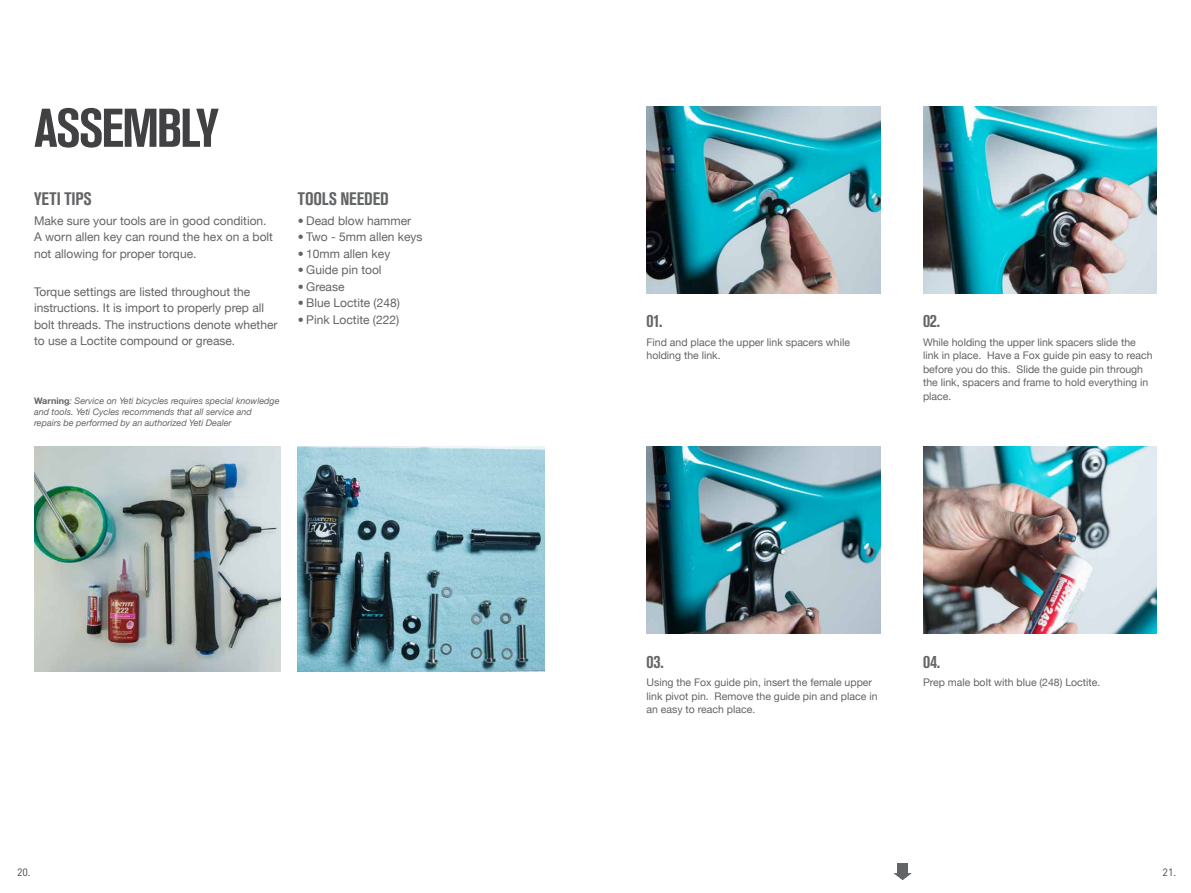
<style>
.page{position:relative;width:1191px;height:893px;background:#fff}
.page>*{position:absolute;margin:0;border:0;box-sizing:border-box;transform-origin:0 0}
.t1{font:700 condensed 54px "Akzidenz Grotesk Std";letter-spacing:-.04em;color:#414042}
.t2{font:700 condensed 18px "Akzidenz Grotesk Std";color:#636466}
.t3{font:12px/16.5px "Helvetica Neue";color:#636466}
.t4{font:10.5px/13.5px "Helvetica Neue";color:#636466}
.t5{font:10.5px "DIN";color:#414042}
.t6{font:italic 9px/10.8px "Helvetica Neue";color:#636466}
.s1{font-weight:700;font-style:normal}
</style>
<div class="page">
<img style="left:34px;top:446px;width:247px;height:226px">
<img style="left:646px;top:106px;width:234px;height:187px">
<img style="left:923px;top:106px;width:234px;height:187px">
<img style="left:646px;top:446px;width:234px;height:188px">
<img style="left:923px;top:446px;width:234px;height:188px">
<img style="left:298px;top:446px;width:246px;height:226px">
<svg style="left:893px;top:873px;width:19px;height:7px"></svg>
<div style="left:897px;top:863px;width:11px;height:11px;background:#636466"></div>
<h1 class="t1" style="left:34px;top:97px;width:186px">ASSEMBLY</h1>
<h2 class="t2" style="left:34px;top:188px;width:59px">YETI TIPS</h2>
<h2 class="t2" style="left:298px;top:188px;width:93px">TOOLS NEEDED</h2>
<p class="t3" style="left:34px;top:212px;width:240px">Make sure your tools are in good condition.<br>A worn allen key can round the hex on a bolt not allowing for proper torque.</p>
<p class="t3" style="left:34px;top:283px;width:245px">Torque settings are listed throughout the instructions. It is import to properly prep all bolt threads. The instructions denote whether to use a Loctite compound or grease.</p>
<p class="t3" style="left:298px;top:212px;width:115px">• Dead blow hammer</p>
<p class="t3" style="left:298px;top:229px;width:126px">• Two - 5mm allen keys</p>
<p class="t3" style="left:298px;top:245px;width:94px">• 10mm allen key</p>
<p class="t3" style="left:298px;top:262px;width:85px">• Guide pin tool</p>
<p class="t3" style="left:298px;top:278px;width:48px">• Grease</p>
<p class="t3" style="left:298px;top:295px;width:104px">• Blue Loctite (248)</p>
<p class="t3" style="left:298px;top:311px;width:103px">• Pink Loctite (222)</p>
<p class="t6" style="left:34px;top:395px;width:247px"><span class="s1">Warning</span>: Service on Yeti bicycles requires special knowledge and tools. Yeti Cycles recommends that all service and repairs be performed by an authorized Yeti Dealer</p>
<h2 class="t2" style="left:646px;top:311px;width:18px">01.</h2>
<h2 class="t2" style="left:923px;top:311px;width:19px">02.</h2>
<p class="t4" style="left:646px;top:335px;width:205px">Find and place the upper link spacers while holding the link.</p>
<p class="t4" style="left:923px;top:335px;width:231px">While holding the upper link spacers slide the link in place. Have a Fox guide pin easy to reach before you do this. Slide the guide pin through the link, spacers and frame to hold everything in place.</p>
<h2 class="t2" style="left:646px;top:651px;width:19px">03.</h2>
<h2 class="t2" style="left:923px;top:651px;width:19px">04.</h2>
<p class="t4" style="left:646px;top:676px;width:232px">Using the Fox guide pin, insert the female upper link pivot pin. Remove the guide pin and place in an easy to reach place.</p>
<p class="t4" style="left:923px;top:676px;width:179px">Prep male bolt with blue (248) Loctite.</p>
<p class="t5" style="left:17px;top:866px;width:15px">20.</p>
<p class="t5" style="left:1162px;top:866px;width:15px">21.</p>
</div>
